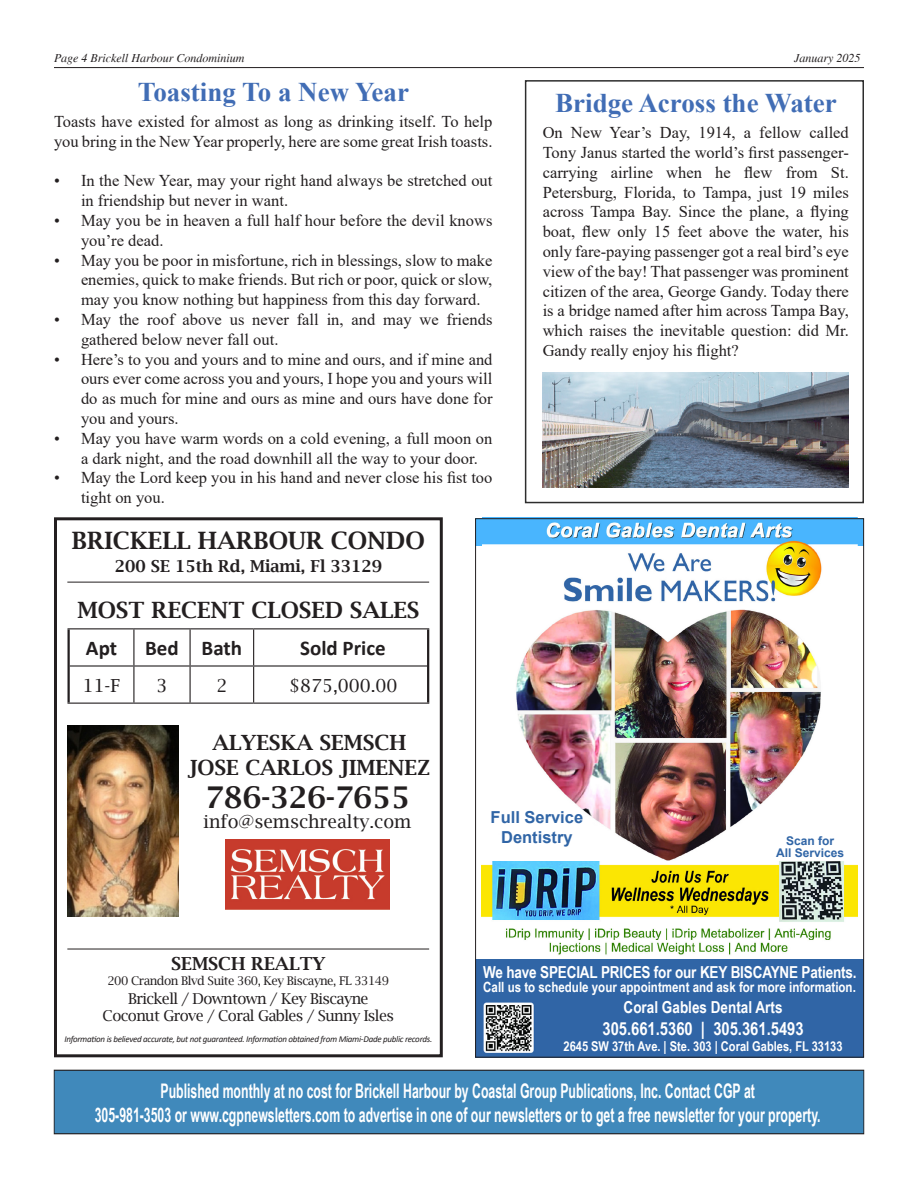
<style>
.page{position:relative;width:918px;height:1188px;background:#fff}
.page>*{position:absolute;margin:0;border:0;box-sizing:border-box;transform-origin:0 0}
.t1{font:600 30px "Lucida Bright";color:#231f20}
.t2{font:700 27px "Times New Roman";color:#416db5}
.t3{font:600 24px "Lucida Bright";color:#231f20}
.t4{font:600 22.5px "Lucida Bright";color:#231f20}
.t5{font:600 21px/25.2px "Lucida Bright";color:#231f20;text-align:center}
.t6{font:700 21px "Calibri";color:#231f20}
.t7{font:700 20.1px "Arial Narrow";color:#fff;scale:.75 1}
.t8{font:18px "Lucida Bright";color:#231f20}
.t9{font:700 18px "Arial Narrow";color:#fff}
.t10{font:600 18px "Lucida Bright";color:#231f20}
.t11{font:16.5px/19.8px "Times New Roman";color:#231f20}
.t12{font:700 16.5px "Arial Narrow";letter-spacing:-.01em;color:#fff}
.t13{font:600 16.5px "Lucida Bright";color:#231f20}
.t14{font:700 16.5px/19.8px "Arial";color:#3065a6;text-align:center}
.t15{font:15px/16.5px "Lucida Bright";letter-spacing:-.04em;color:#231f20;text-align:center}
.t16{font:700 14.1px "Arial Narrow";color:#fff}
.t17{font:700 13.5px "Arial Narrow";color:#fff}
.t18{font:italic 12px "Times";color:#231f20}
.t19{font:12px "Lucida Bright";letter-spacing:-.04em;color:#231f20}
.t20{font:700 12px/12px "Arial";color:#3065a6;text-align:center}
.t21{font:italic 9px "Calibri";letter-spacing:-.03em;color:#231f20}
.t22{font:8.4px "Arial";color:#231f20}
</style>
<div class="page">
<hr style="left:54px;top:67px;width:810px;height:1px;background:#231f20">
<div style="left:54px;top:1070px;width:810px;height:64px;background:#4089bb"></div>
<div style="left:54px;top:1070px;width:810px;height:64px;border:1px solid #231f20"></div>
<div style="left:54px;top:517px;width:389px;height:540px;border:3px solid #231f20"></div>
<hr style="left:68px;top:629px;width:2px;height:37px;background:#231f20">
<hr style="left:68px;top:666px;width:2px;height:37px;background:#231f20">
<hr style="left:133px;top:629px;width:1px;height:36px;background:#231f20">
<hr style="left:190px;top:629px;width:1px;height:36px;background:#231f20">
<hr style="left:253px;top:629px;width:1px;height:36px;background:#231f20">
<hr style="left:427px;top:629px;width:2px;height:37px;background:#231f20">
<hr style="left:133px;top:667px;width:1px;height:36px;background:#231f20">
<hr style="left:190px;top:667px;width:1px;height:36px;background:#231f20">
<hr style="left:253px;top:667px;width:1px;height:36px;background:#231f20">
<hr style="left:427px;top:666px;width:2px;height:37px;background:#231f20">
<hr style="left:70px;top:665px;width:64px;height:2px;background:#231f20">
<hr style="left:134px;top:665px;width:56px;height:2px;background:#231f20">
<hr style="left:190px;top:665px;width:64px;height:2px;background:#231f20">
<hr style="left:254px;top:665px;width:173px;height:2px;background:#231f20">
<hr style="left:68px;top:703px;width:66px;height:1px;background:#231f20">
<hr style="left:134px;top:703px;width:56px;height:1px;background:#231f20">
<hr style="left:190px;top:703px;width:64px;height:1px;background:#231f20">
<hr style="left:254px;top:703px;width:175px;height:1px;background:#231f20">
<hr style="left:68px;top:628px;width:66px;height:1px;background:#231f20">
<hr style="left:134px;top:628px;width:56px;height:1px;background:#231f20">
<hr style="left:190px;top:628px;width:64px;height:1px;background:#231f20">
<hr style="left:254px;top:628px;width:175px;height:1px;background:#231f20">
<img style="left:225px;top:839px;width:165px;height:70px">
<hr style="left:67px;top:949px;width:362px;height:1px;background:#231f20">
<hr style="left:67px;top:582px;width:362px;height:1px;background:#231f20">
<img style="left:68px;top:726px;width:110px;height:191px">
<div style="left:475px;top:518px;width:389px;height:27px;background:linear-gradient(to right,#49b5fe,#49b5fe)"></div>
<div style="left:475px;top:960px;width:389px;height:98px;background:#3065a6"></div>
<img style="left:483px;top:1002px;width:51px;height:50px">
<img style="left:482px;top:522px;width:375px;height:433px">
<img style="left:543px;top:372px;width:306px;height:116px">
<div style="left:525px;top:80px;width:339px;height:423px;border:2px solid #2d2d2d"></div>
<p class="t18" style="left:54px;top:52px;width:192px">Page 4 Brickell Harbour Condominium</p>
<p class="t18" style="left:794px;top:52px;width:68px">January 2025</p>
<p class="t2" style="left:138px;top:72px;width:273px">Toasting To a New Year</p>
<p class="t11" style="left:54px;top:111px;width:440px">Toasts have existed for almost as long as drinking itself. To help you bring in the New Year properly, here are some great Irish toasts.</p>
<p class="t11" style="left:81px;top:171px;width:413px;text-indent:-27px">• In the New Year, may your right hand always be stretched out in friendship but never in want.</p>
<p class="t11" style="left:81px;top:210px;width:413px;text-indent:-27px">• May you be in heaven a full half hour before the devil knows you’re dead.</p>
<p class="t11" style="left:81px;top:250px;width:413px;text-align:justify;text-indent:-27px">• May you be poor in misfortune, rich in blessings, slow to make enemies, quick to make friends. But rich or poor, quick or slow, may you know nothing but happiness from this day forward.</p>
<p class="t11" style="left:81px;top:309px;width:413px;text-indent:-27px">• May the roof above us never fall in, and may we friends gathered below never fall out.</p>
<p class="t11" style="left:81px;top:349px;width:413px;text-align:justify;text-indent:-27px">• Here’s to you and yours and to mine and ours, and if mine and ours ever come across you and yours, I hope you and yours will do as much for mine and ours as mine and ours have done for you and yours.</p>
<p class="t11" style="left:81px;top:428px;width:413px;text-indent:-27px">• May you have warm words on a cold evening, a full moon on a dark night, and the road downhill all the way to your door.</p>
<p class="t11" style="left:81px;top:468px;width:413px;text-indent:-27px">• May the Lord keep you in his hand and never close his fist too tight on you.</p>
<p class="t22" style="left:444px;top:469px;width:66px">10/3/24, 5:26 PM</p>
<p class="t3" style="left:72px;top:527px;width:354px">BRICKELL HARBOUR CONDO</p>
<p class="t13" style="left:115px;top:557px;width:269px">200 SE 15th Rd, Miami, Fl 33129</p>
<p class="t4" style="left:77px;top:597px;width:344px">MOST RECENT CLOSED SALES</p>
<p class="t6" style="left:86px;top:633px;width:33px">Apt</p>
<p class="t6" style="left:145px;top:633px;width:98px">Bed Bath</p>
<p class="t6" style="left:300px;top:633px;width:87px">Sold Price</p>
<p class="t8" style="left:83px;top:675px;width:39px">11-F</p>
<p class="t8" style="left:157px;top:675px;width:12px">3</p>
<p class="t8" style="left:216px;top:675px;width:12px">2</p>
<p class="t8" style="left:289px;top:675px;width:110px">$875,000.00</p>
<p class="t2" style="left:555px;top:83px;width:283px">Bridge Across the Water</p>
<p class="t11" style="left:543px;top:122px;width:308px;text-align:justify">On New Year’s Day, 1914, a fellow called Tony Janus started the world’s first passenger&shy;carrying airline when he flew from St.<br>Petersburg, Florida, to Tampa, just 19 miles across Tampa Bay. Since the plane, a flying boat, flew only 15 feet above the water, his only fare-paying passenger got a real bird’s eye view of the bay! That passenger was prominent citizen of the area, George Gandy. Today there is a bridge named after him across Tampa Bay, which raises the inevitable question: did Mr.<br>Gandy really enjoy his flight?</p>
<p class="t5" style="left:188px;top:729px;width:244px">ALYESKA SEMSCH<br>JOSE CARLOS JIMENEZ</p>
<p class="t1" style="left:205px;top:780px;width:206px">786-326-7655</p>
<p class="t8" style="left:204px;top:811px;width:209px">info@semschrealty.com</p>
<p class="t10" style="left:171px;top:953px;width:156px">SEMSCH REALTY</p>
<p class="t15" style="left:103px;top:991px;width:293px">Brickell / Downtown / Key Biscayne<br>Coconut Grove / Coral Gables / Sunny Isles</p>
<p class="t19" style="left:107px;top:973px;width:283px">200 Crandon Blvd Suite 360, Key Biscayne, FL 33149</p>
<p class="t21" style="left:64px;top:1033px;width:369px">Information is believed accurate, but not guaranteed. Information obtained from Miami-Dade public records.</p>
<p class="t14" style="left:491px;top:807px;width:94px">Full Service<br>Dentistry</p>
<p class="t20" style="left:776px;top:835px;width:70px">Scan for<br>All Services</p>
<p class="t12" style="left:483px;top:960px;width:375px">We have SPECIAL PRICES for our KEY BISCAYNE Patients.</p>
<p class="t16" style="left:483px;top:976px;width:374px">Call us to schedule your appointment and ask for more information.</p>
<p class="t12" style="left:624px;top:995px;width:160px">Coral Gables Dental Arts</p>
<p class="t9" style="left:603px;top:1015px;width:203px">305.661.5360 | 305.361.5493</p>
<p class="t17" style="left:564px;top:1036px;width:281px">2645 SW 37th Ave. | Ste. 303 | Coral Gables, FL 33133</p>
<p class="t7" style="left:161px;top:1076px;width:794px">Published monthly at no cost for Brickell Harbour by Coastal Group Publications, Inc. Contact CGP at</p>
<p class="t7" style="left:95px;top:1100px;width:969px">305-981-3503 or www.cgpnewsletters.com to advertise in one of our newsletters or to get a free newsletter for your property.</p>
</div>
